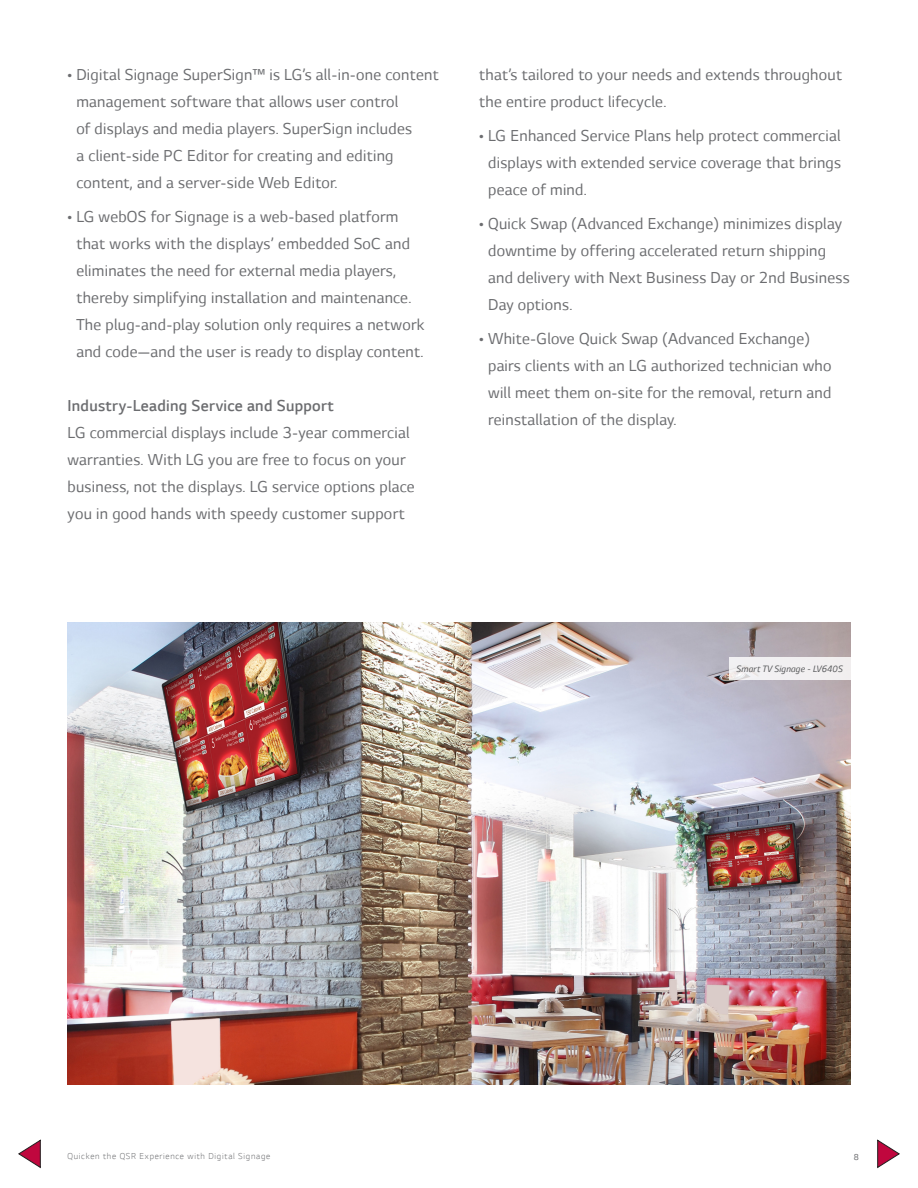
<style>
.page{position:relative;width:918px;height:1188px;background:#fff}
.page>*{position:absolute;margin:0;border:0;box-sizing:border-box;transform-origin:0 0}
.body{font:18px/27px "LG Smart";letter-spacing:.015em;color:#6c6d70}
.body-2{font:300 18px "LG Smart";letter-spacing:.015em;color:#6c6d70}
.body-3{font:italic 10.5px "LG Smart";color:#57585a}
.t1{font:300 9.75px "LG Smart";letter-spacing:.075em;color:#6c6d70}
.t2{font:9.75px "LG Smart";color:#6c6d70}
</style>
<div class="page">
<svg style="left:18px;top:1140px;width:23px;height:28px"></svg>
<svg style="left:877px;top:1140px;width:23px;height:28px"></svg>
<img style="left:68px;top:622px;width:782px;height:462px">
<div style="left:729px;top:658px;width:121px;height:22px;background:#f2f0f1"></div>
<p class="body" style="left:76px;top:62px;width:364px;text-indent:-9px">• Digital Signage SuperSign™ is LG’s all-in-one content management software that allows user control<br>of displays and media players. SuperSign includes<br>a client-side PC Editor for creating and editing content, and a server-side Web Editor.</p>
<p class="body" style="left:76px;top:203px;width:350px;text-indent:-9px">• LG webOS for Signage is a web-based platform that works with the displays’ embedded SoC and eliminates the need for external media players, thereby simplifying installation and maintenance.<br>The plug-and-play solution only requires a network and code—and the user is ready to display content.</p>
<p class="body-2" style="left:68px;top:396px;width:268px">Industry-Leading Service and Support</p>
<p class="body" style="left:68px;top:419px;width:349px">LG commercial displays include 3-year commercial warranties. With LG you are free to focus on your business, not the displays. LG service options place you in good hands with speedy customer support</p>
<p class="body" style="left:479px;top:62px;width:364px">that’s tailored to your needs and extends throughout the entire product lifecycle.</p>
<p class="body" style="left:488px;top:122px;width:354px;text-align:justify;text-indent:-9px">• LG Enhanced Service Plans help protect commercial displays with extended service coverage that brings peace of mind.</p>
<p class="body" style="left:488px;top:210px;width:363px;text-indent:-9px">• Quick Swap (Advanced Exchange) minimizes display downtime by offering accelerated return shipping and delivery with Next Business Day or 2nd Business Day options.</p>
<p class="body" style="left:488px;top:325px;width:345px;text-indent:-9px">• White-Glove Quick Swap (Advanced Exchange) pairs clients with an LG authorized technician who will meet them on-site for the removal, return and reinstallation of the display.</p>
<p class="body-3" style="left:737px;top:664px;width:108px">Smart TV Signage - LV640S</p>
<p class="t1" style="left:68px;top:1151px;width:204px">Quicken the QSR Experience with Digital Signage</p>
<p class="t2" style="left:854px;top:1152px;width:7px">8</p>
</div>
